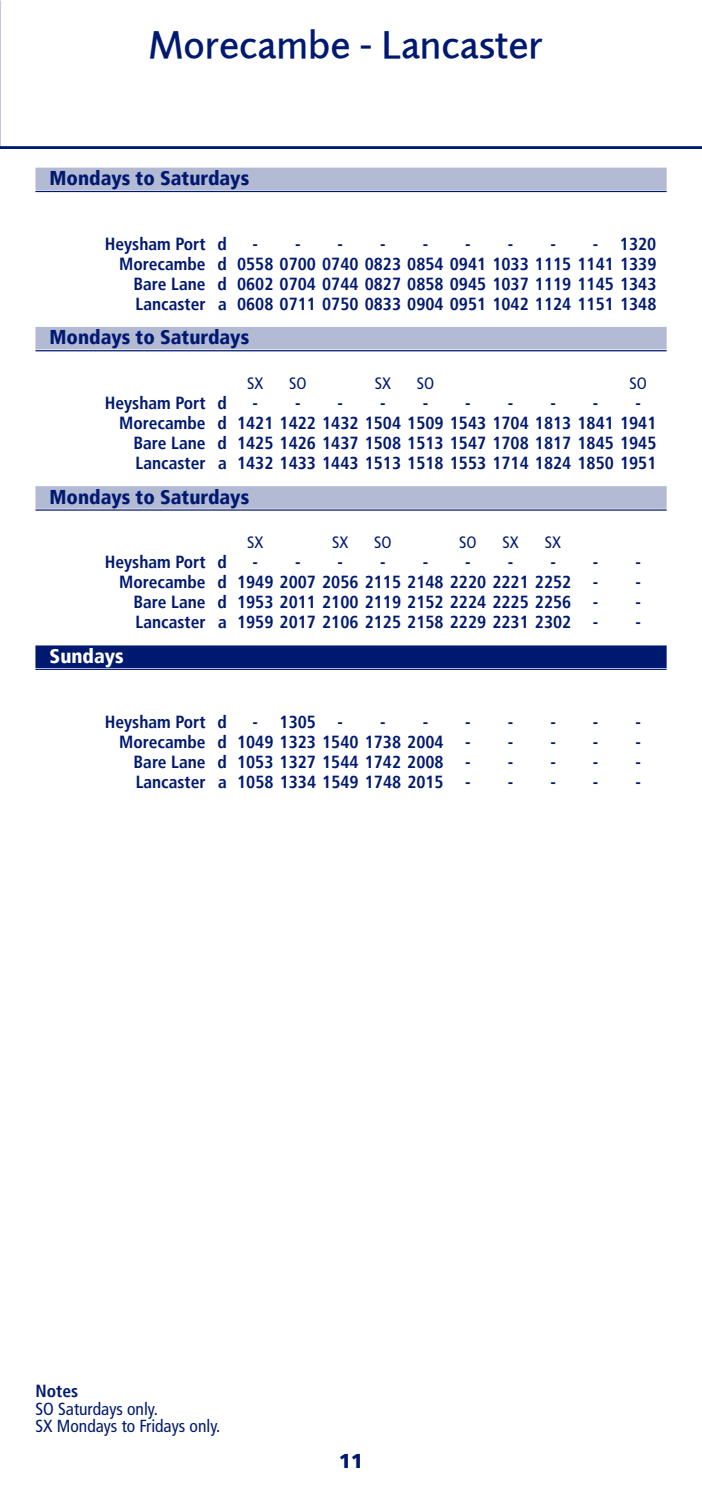
<style>
.page{position:relative;width:702px;height:1489px;background:#fff}
.page>*{position:absolute;margin:0;border:0;box-sizing:border-box;transform-origin:0 0}
.t1{font:500 40px "Foundry Sans";color:#001970}
.t2{font:900 condensed 20px "Frutiger LT";color:#001970}
.t3{font:900 condensed 20px "Frutiger LT";color:#fff}
.t4{font:900 20px "Frutiger LT";color:#001970}
.t5{font:700 condensed 17.5px/20px "Frutiger LT";color:#001970;text-align:right}
.t6{font:condensed 17.5px/17.5px "Frutiger LT";color:#001970}
.t7{font:condensed 16.5px "Frutiger LT";color:#001970}
</style>
<div class="page">
<hr style="left:0;top:146px;width:702px;height:3px;background:#001970">
<div style="left:35px;top:168px;width:631px;height:22px;background:#b3bad4"></div>
<hr style="left:35px;top:191px;width:631px;height:1px;background:#001970">
<div style="left:35px;top:327px;width:631px;height:22px;background:#b3bad4"></div>
<hr style="left:35px;top:350px;width:631px;height:1px;background:#001970">
<div style="left:35px;top:486px;width:631px;height:22px;background:#b3bad4"></div>
<hr style="left:35px;top:509px;width:631px;height:1px;background:#001970">
<div style="left:35px;top:645px;width:631px;height:23px;background:#001970"></div>
<hr style="left:35px;top:668px;width:631px;height:2px;background:#001970">
<h1 class="t1" style="left:149px;top:21px;width:395px">Morecambe - Lancaster</h1>
<p class="t2" style="left:50px;top:166px;width:201px">Mondays to Saturdays</p>
<p class="t5" style="left:105px;top:234px;width:124px">Heysham Port d</p>
<p class="t5" style="left:252px;top:234px;width:50px">- -</p>
<p class="t5" style="left:337px;top:234px;width:50px">- -</p>
<p class="t5" style="left:422px;top:234px;width:50px">- -</p>
<p class="t5" style="left:508px;top:234px;width:50px">- -</p>
<p class="t5" style="left:119px;top:234px;width:538px">- 1320<br>Morecambe d 0558 0700 0740 0823 0854 0941 1033 1115 1141 1339<br>Bare Lane d 0602 0704 0744 0827 0858 0945 1037 1119 1145 1343<br>Lancaster a 0608 0711 0750 0833 0904 0951 1042 1124 1151 1348</p>
<p class="t2" style="left:50px;top:325px;width:201px">Mondays to Saturdays</p>
<p class="t7" style="left:247px;top:374px;width:18px">SX</p>
<p class="t7" style="left:289px;top:374px;width:19px">SO</p>
<p class="t7" style="left:375px;top:374px;width:18px">SX</p>
<p class="t7" style="left:416px;top:374px;width:19px">SO</p>
<p class="t7" style="left:629px;top:374px;width:19px">SO</p>
<p class="t5" style="left:105px;top:393px;width:124px">Heysham Port d</p>
<p class="t5" style="left:252px;top:393px;width:50px">- -</p>
<p class="t5" style="left:337px;top:393px;width:50px">- -</p>
<p class="t5" style="left:422px;top:393px;width:50px">- -</p>
<p class="t5" style="left:508px;top:393px;width:50px">- -</p>
<p class="t5" style="left:593px;top:393px;width:50px">- -</p>
<p class="t5" style="left:119px;top:413px;width:538px">Morecambe d 1421 1422 1432 1504 1509 1543 1704 1813 1841 1941</p>
<p class="t5" style="left:133px;top:433px;width:524px">Bare Lane d 1425 1426 1437 1508 1513 1547 1708 1817 1845 1945</p>
<p class="t5" style="left:136px;top:453px;width:522px">Lancaster a 1432 1433 1443 1513 1518 1553 1714 1824 1850 1951</p>
<p class="t2" style="left:50px;top:484px;width:201px">Mondays to Saturdays</p>
<p class="t7" style="left:247px;top:533px;width:18px">SX</p>
<p class="t7" style="left:332px;top:533px;width:18px">SX</p>
<p class="t7" style="left:374px;top:533px;width:19px">SO</p>
<p class="t7" style="left:459px;top:533px;width:19px">SO</p>
<p class="t7" style="left:502px;top:533px;width:18px">SX</p>
<p class="t7" style="left:545px;top:533px;width:18px">SX</p>
<p class="t5" style="left:105px;top:552px;width:124px">Heysham Port d</p>
<p class="t5" style="left:252px;top:552px;width:50px">- -</p>
<p class="t5" style="left:337px;top:552px;width:50px">- -</p>
<p class="t5" style="left:422px;top:552px;width:50px">- -</p>
<p class="t5" style="left:508px;top:552px;width:50px">- -</p>
<p class="t5" style="left:119px;top:552px;width:523px;text-align:left;text-indent:473px">- -<br>Morecambe d 1949 2007 2056 2115 2148 2220 2221 2252 -</p>
<p class="t5" style="left:635px;top:572px;width:7px">-</p>
<p class="t3" style="left:50px;top:644px;width:76px">Sundays</p>
<p class="t5" style="left:133px;top:592px;width:466px">Bare Lane d 1953 2011 2100 2119 2152 2224 2225 2256 -</p>
<p class="t5" style="left:635px;top:592px;width:7px">-</p>
<p class="t5" style="left:136px;top:612px;width:464px">Lancaster a 1959 2017 2106 2125 2158 2229 2231 2302 -</p>
<p class="t5" style="left:635px;top:612px;width:7px">-</p>
<p class="t5" style="left:105px;top:711px;width:124px">Heysham Port d</p>
<p class="t5" style="left:252px;top:711px;width:92px">- 1305 -</p>
<p class="t5" style="left:380px;top:711px;width:50px">- -</p>
<p class="t5" style="left:465px;top:711px;width:50px">- -</p>
<p class="t5" style="left:550px;top:711px;width:50px">- -</p>
<p class="t5" style="left:635px;top:711px;width:7px">-</p>
<p class="t5" style="left:119px;top:731px;width:353px">Morecambe d 1049 1323 1540 1738 2004 -</p>
<p class="t5" style="left:507px;top:731px;width:50px">- -</p>
<p class="t5" style="left:593px;top:731px;width:50px">- -</p>
<p class="t5" style="left:133px;top:751px;width:339px">Bare Lane d 1053 1327 1544 1742 2008 -</p>
<p class="t5" style="left:508px;top:751px;width:50px">- -</p>
<p class="t5" style="left:593px;top:751px;width:50px">- -</p>
<p class="t5" style="left:136px;top:771px;width:336px">Lancaster a 1058 1334 1549 1748 2015 -</p>
<p class="t5" style="left:508px;top:771px;width:50px">- -</p>
<p class="t5" style="left:593px;top:771px;width:50px">- -</p>
<p class="t5" style="left:35px;top:1380px;width:44px">Notes</p>
<p class="t6" style="left:35px;top:1399px;width:186px">SO Saturdays only.<br>SX Mondays to Fridays only.</p>
<p class="t4" style="left:339px;top:1448px;width:26px">11</p>
</div>
